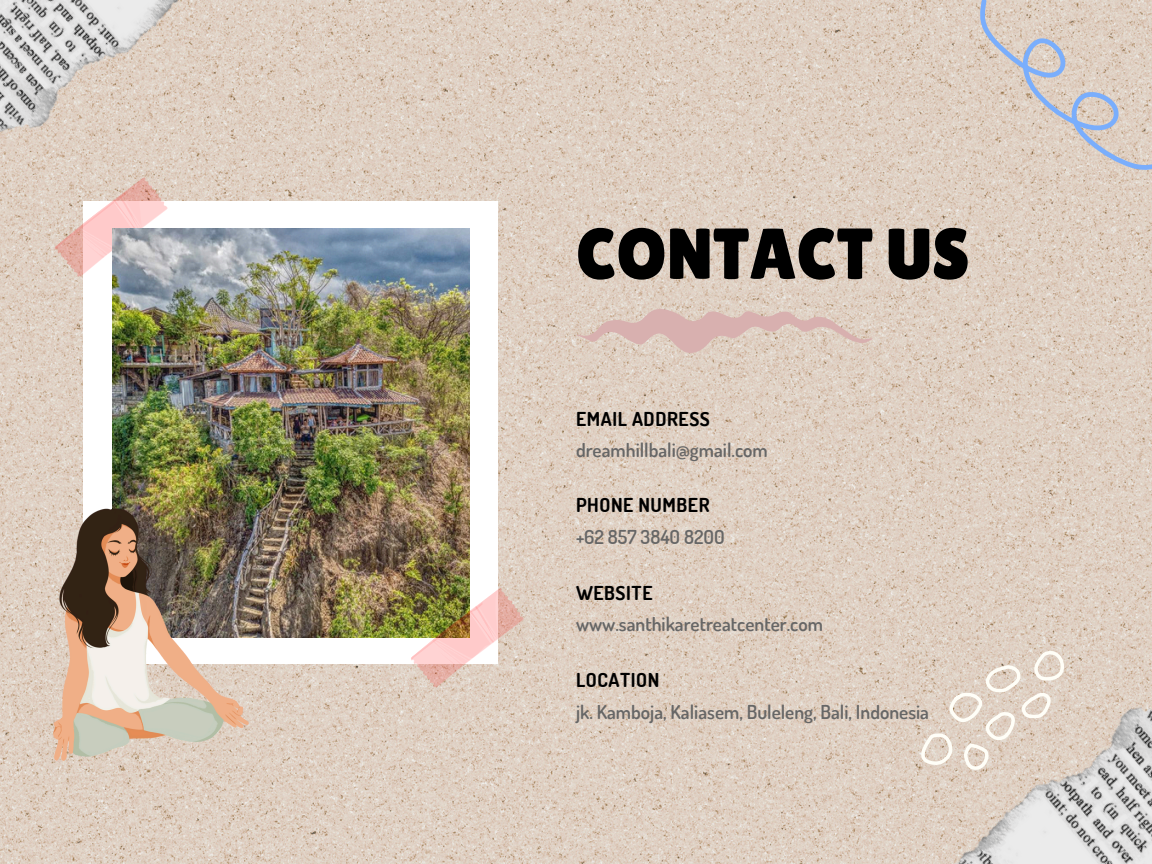
<style>
.page{position:relative;width:1152px;height:864px;background:#fff}
.page>*{position:absolute;margin:0;border:0;box-sizing:border-box;transform-origin:0 0}
.t1{font:72px "Lilita One";color:#000}
.t2{font:600 19.2px "Dosis";color:#666}
.t3{font:700 19.2px "Dosis";letter-spacing:.03em;color:#000}
</style>
<div class="page">
<img style="left:0;top:0;width:1152px;height:864px">
<div style="left:83px;top:201px;width:415px;height:462px;background:#fff"></div>
<svg style="left:53px;top:184px;width:117px;height:96px"></svg>
<img style="left:112px;top:229px;width:357px;height:408px">
<img style="left:409px;top:585px;width:117px;height:106px">
<svg style="left:576px;top:309px;width:297px;height:44px"></svg>
<svg style="left:976px;top:0;width:176px;height:201px"></svg>
<svg style="left:918px;top:651px;width:23px;height:119px"></svg>
<img style="left:0;top:0;width:218px;height:184px">
<img style="left:941px;top:651px;width:211px;height:213px">
<img style="left:53px;top:509px;width:196px;height:252px">
<p class="t1" style="left:576px;top:212px;width:395px">CONTACT US</p>
<p class="t3" style="left:576px;top:406px;width:135px">EMAIL ADDRESS</p>
<p class="t2" style="left:576px;top:437px;width:193px">dreamhillbali@gmail.com</p>
<h1 class="t3" style="left:576px;top:493px;width:135px">PHONE NUMBER</h1>
<p class="t2" style="left:576px;top:524px;width:150px">+62 857 3840 8200</p>
<h2 class="t3" style="left:576px;top:580px;width:78px">WEBSITE</h2>
<p class="t2" style="left:576px;top:611px;width:248px">www.santhikaretreatcenter.com</p>
<h2 class="t3" style="left:576px;top:668px;width:85px">LOCATION</h2>
<p class="t2" style="left:576px;top:699px;width:355px">jk. Kamboja, Kaliasem, Buleleng, Bali, Indonesia</p>
</div>
